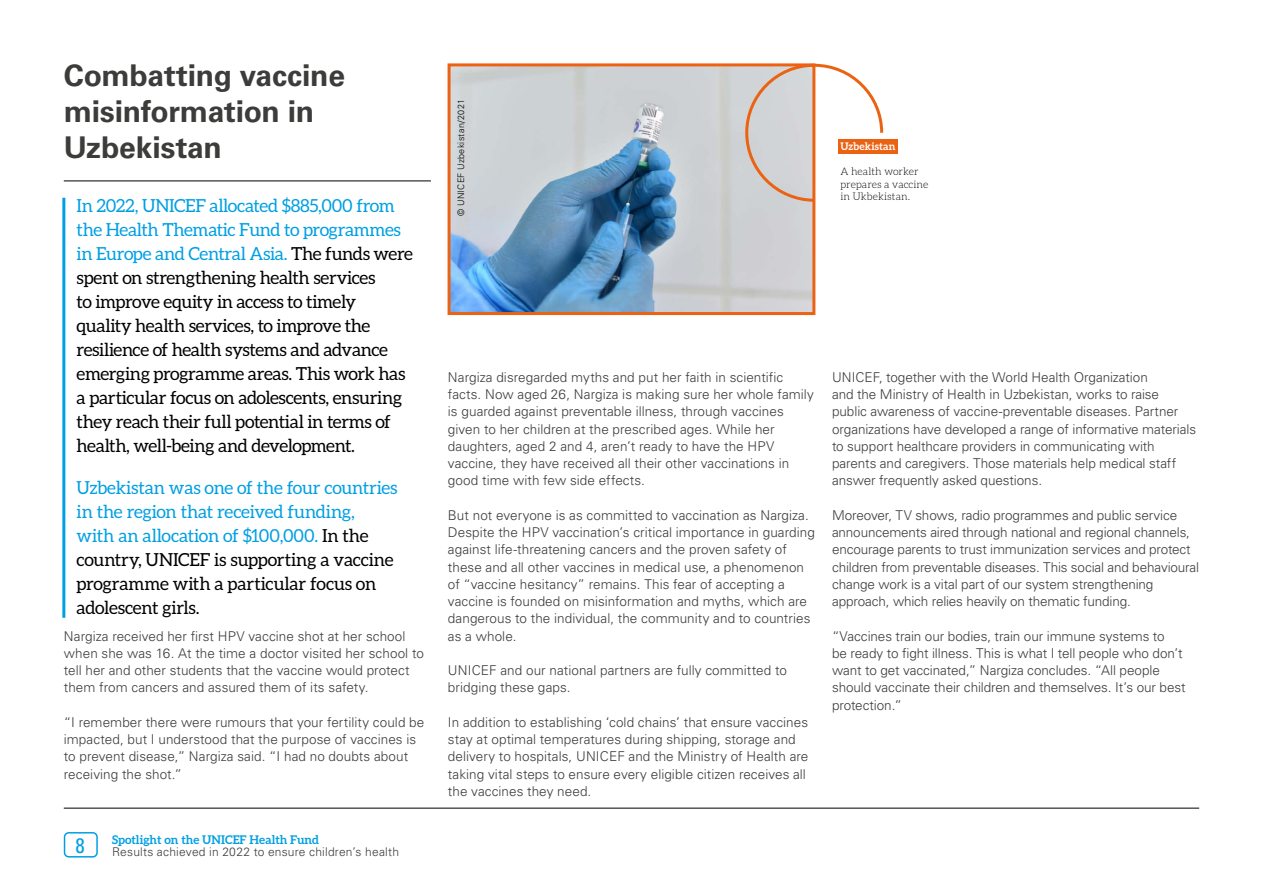
<style>
.page{position:relative;width:1263px;height:893px;background:#fff}
.page>*{position:absolute;margin:0;border:0;box-sizing:border-box;transform-origin:0 0}
.Header_1{font:700 30px/36px "Univers";letter-spacing:-.01em;color:#3c3c3b}
.t1{font:condensed 21px "Univers";color:#009fe3}
.Quote_Blue{font:18px/24px "Aleo";letter-spacing:-.02em;color:#000}
.Quote_Blue-2{font:18px/24px "Aleo";letter-spacing:-.01em;color:#009fe3}
.Texto_Normal{font:300 13.5px/17.2px "Univers";color:#3c3c3b}
.t2{font:300 12px "Univers LT Std";letter-spacing:.015em;color:#3c3c3b}
.t3{font:700 12px "Aleo";color:#009fe3}
.Pie_de_foto{font:300 10.5px/12.6px "Aleo";letter-spacing:.005em;color:#000}
.Pie_de_foto-2{font:700 10.5px "Aleo";letter-spacing:.015em;color:#fff}
.Copyright_photos{font:300 9px "Univers LT Std";letter-spacing:.035em;color:#000}
.s1{color:#009fe3}
.s2{color:#000}
</style>
<div class="page">
<div style="left:64px;top:832px;width:34px;height:25px;border:2px solid #009fe3;border-radius:4px"></div>
<hr style="left:64px;top:808px;width:1135px;height:1px;background:#000">
<hr style="left:64px;top:181px;width:367px;height:1px;background:#000">
<img style="left:451px;top:67px;width:360px;height:244px">
<div style="left:447px;top:63px;width:368px;height:252px;border:3px solid #eb6212"></div>
<svg style="left:744px;top:63px;width:140px;height:140px"></svg>
<hr style="left:62px;top:198px;width:3px;height:420px;background:#009fe3">
<div style="left:838px;top:139px;width:59px;height:15px;background:#eb6212"></div>
<p class="Header_1" style="left:64px;top:58px;width:283px">Combatting vaccine misinformation in<br>Uzbekistan</p>
<p class="Quote_Blue" style="left:77px;top:194px;width:338px"><span class="s1">In 2022, UNICEF allocated $885,000 from the Health Thematic Fund to programmes in Europe and Central Asia.</span> The funds were spent on strengthening health services<br>to improve equity in access to timely quality health services, to improve the resilience of health systems and advance emerging programme areas. This work has a particular focus on adolescents, ensuring they reach their full potential in terms of health, well-being and development.</p>
<p class="Quote_Blue-2" style="left:77px;top:476px;width:323px">Uzbekistan was one of the four countries in the region that received funding,<br>with an allocation of $100,000. <span class="s2">In the country, UNICEF is supporting a vaccine programme with a particular focus on adolescent girls.</span></p>
<p class="Texto_Normal" style="left:64px;top:627px;width:362px">Nargiza received her first HPV vaccine shot at her school when she was 16. At the time a doctor visited her school to tell her and other students that the vaccine would protect them from cancers and assured them of its safety.</p>
<p class="Texto_Normal" style="left:64px;top:713px;width:362px">“I remember there were rumours that your fertility could be impacted, but I understood that the purpose of vaccines is to prevent disease,” Nargiza said. “I had no doubts about receiving the shot.”</p>
<p class="t3" style="left:112px;top:832px;width:209px">Spotlight on the UNICEF Health Fund</p>
<h2 class="t1" style="left:76px;top:832px;width:11px">8</h2>
<p class="t2" style="left:112px;top:845px;width:288px">Results achieved in 2022 to ensure children’s health</p>
<p class="Copyright_photos" style="left:456px;top:216px;width:119px;rotate:-90deg">© UNICEF Uzbekistan/2021</p>
<p class="Pie_de_foto-2" style="left:840px;top:140px;width:56px">Uzbekistan</p>
<p class="Pie_de_foto" style="left:840px;top:165px;width:89px">A health worker prepares a vaccine in Ukbekistan.</p>
<p class="Texto_Normal" style="left:448px;top:368px;width:367px">Nargiza disregarded myths and put her faith in scientific facts. Now aged 26, Nargiza is making sure her whole family is guarded against preventable illness, through vaccines given to her children at the prescribed ages. While her daughters, aged 2 and 4, aren’t ready to have the HPV vaccine, they have received all their other vaccinations in good time with few side effects.</p>
<p class="Texto_Normal" style="left:448px;top:506px;width:368px">But not everyone is as committed to vaccination as Nargiza.<br>Despite the HPV vaccination’s critical importance in guarding against life-threatening cancers and the proven safety of these and all other vaccines in medical use, a phenomenon of “vaccine hesitancy” remains. This fear of accepting a vaccine is founded on misinformation and myths, which are dangerous to the individual, the community and to countries as a whole.</p>
<p class="Texto_Normal" style="left:448px;top:662px;width:340px">UNICEF and our national partners are fully committed to bridging these gaps.</p>
<p class="Texto_Normal" style="left:448px;top:713px;width:362px">In addition to establishing ‘cold chains’ that ensure vaccines stay at optimal temperatures during shipping, storage and delivery to hospitals, UNICEF and the Ministry of Health are taking vital steps to ensure every eligible citizen receives all the vaccines they need.</p>
<p class="Texto_Normal" style="left:832px;top:368px;width:366px">UNICEF, together with the World Health Organization<br>and the Ministry of Health in Uzbekistan, works to raise public awareness of vaccine-preventable diseases. Partner organizations have developed a range of informative materials to support healthcare providers in communicating with parents and caregivers. Those materials help medical staff answer frequently asked questions.</p>
<p class="Texto_Normal" style="left:832px;top:506px;width:369px">Moreover, TV shows, radio programmes and public service announcements aired through national and regional channels, encourage parents to trust immunization services and protect children from preventable diseases. This social and behavioural change work is a vital part of our system strengthening approach, which relies heavily on thematic funding.</p>
<p class="Texto_Normal" style="left:832px;top:627px;width:355px">“Vaccines train our bodies, train our immune systems to<br>be ready to fight illness. This is what I tell people who don’t want to get vaccinated,” Nargiza concludes. “All people should vaccinate their children and themselves. It’s our best protection.”</p>
</div>
